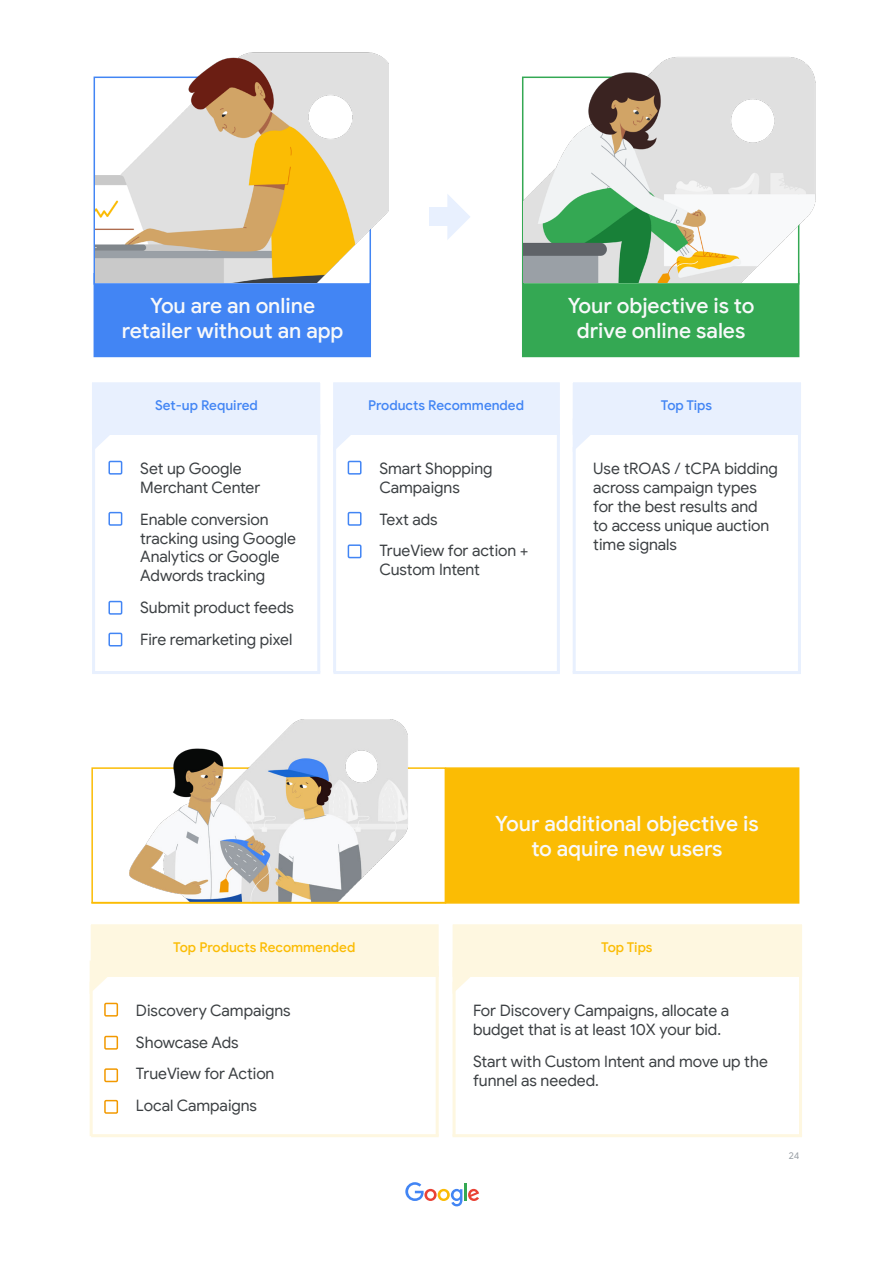
<style>
.page{position:relative;width:893px;height:1263px;background:#fff}
.page>*{position:absolute;margin:0;border:0;box-sizing:border-box;transform-origin:0 0}
.t1{font:500 21px/25.2px "Google Sans";color:#f8f9fa;text-align:center}
.t2{font:15.75px/18.9px "Google Sans";letter-spacing:-.005em;color:#3c4043}
.t3{font:500 13.5px "Google Sans";color:#4285f4}
.t4{font:500 13.5px "Google Sans";letter-spacing:-.005em;color:#fbbc04}
.t5{font:9.6px "Google Sans";color:#9aa0a6}
</style>
<div class="page">
<div style="left:522px;top:273px;width:277px;height:84px;background:#34a853"></div>
<div style="left:94px;top:273px;width:277px;height:84px;background:#4285f4"></div>
<div style="left:445px;top:767px;width:354px;height:137px;background:#fbbc04;border:2px solid #fbbc04"></div>
<svg style="left:405px;top:1182px;width:57px;height:24px"></svg>
<hr style="left:464px;top:1183px;width:3px;height:17px;background:#34a853">
<svg style="left:468px;top:1189px;width:11px;height:12px"></svg>
<img style="left:95px;top:52px;width:294px;height:231px">
<img style="left:523px;top:57px;width:293px;height:226px">
<svg style="left:447px;top:194px;width:23px;height:46px"></svg>
<div style="left:429px;top:208px;width:18px;height:18px;background:#e8f0fe"></div>
<div style="left:84px;top:375px;width:244px;height:67px;background:#e8f0fe;border:8px solid #fff"></div>
<div style="left:326px;top:375px;width:241px;height:67px;background:#e8f0fe;border:8px solid #fff"></div>
<div style="left:83px;top:917px;width:363px;height:67px;background:#fef7e0;border:8px solid #fff"></div>
<div style="left:565px;top:375px;width:243px;height:67px;background:#e8f0fe;border:8px solid #fff"></div>
<div style="left:445px;top:917px;width:364px;height:67px;background:#fef7e0;border:8px solid #fff"></div>
<div style="left:108px;top:461px;width:14px;height:14px;border:2px solid #4285f4"></div>
<div style="left:348px;top:461px;width:13px;height:14px;border:2px solid #4285f4"></div>
<div style="left:104px;top:1003px;width:14px;height:13px;border:2px solid #f29900"></div>
<div style="left:108px;top:512px;width:14px;height:14px;border:2px solid #4285f4"></div>
<div style="left:348px;top:512px;width:13px;height:14px;border:2px solid #4285f4"></div>
<div style="left:104px;top:1036px;width:14px;height:14px;border:2px solid #f29900"></div>
<div style="left:104px;top:1068px;width:14px;height:14px;border:2px solid #f29900"></div>
<div style="left:108px;top:601px;width:14px;height:14px;border:2px solid #4285f4"></div>
<div style="left:348px;top:544px;width:13px;height:14px;border:2px solid #4285f4"></div>
<div style="left:104px;top:1100px;width:14px;height:14px;border:2px solid #f29900"></div>
<div style="left:108px;top:633px;width:14px;height:13px;border:2px solid #4285f4"></div>
<svg style="left:92px;top:419px;width:35px;height:30px"></svg>
<svg style="left:333px;top:419px;width:35px;height:30px"></svg>
<svg style="left:90px;top:960px;width:35px;height:30px"></svg>
<svg style="left:573px;top:419px;width:35px;height:29px"></svg>
<svg style="left:453px;top:960px;width:35px;height:30px"></svg>
<hr style="left:333px;top:447px;width:3px;height:225px;background:#e8f0fe">
<hr style="left:90px;top:982px;width:3px;height:154px;background:#fef7e0">
<hr style="left:92px;top:447px;width:3px;height:225px;background:#e8f0fe">
<hr style="left:573px;top:447px;width:3px;height:225px;background:#e8f0fe">
<hr style="left:453px;top:982px;width:3px;height:154px;background:#fef7e0">
<hr style="left:798px;top:424px;width:3px;height:248px;background:#e8f0fe">
<hr style="left:799px;top:966px;width:3px;height:170px;background:#fef7e0">
<hr style="left:557px;top:424px;width:3px;height:248px;background:#e8f0fe">
<hr style="left:436px;top:966px;width:3px;height:170px;background:#fef7e0">
<hr style="left:317px;top:424px;width:3px;height:248px;background:#e8f0fe">
<hr style="left:92px;top:671px;width:228px;height:3px;background:#e8f0fe">
<hr style="left:334px;top:671px;width:226px;height:3px;background:#e8f0fe">
<hr style="left:91px;top:1134px;width:348px;height:3px;background:#fef7e0">
<hr style="left:573px;top:671px;width:228px;height:3px;background:#e8f0fe">
<hr style="left:453px;top:1134px;width:349px;height:3px;background:#fef7e0">
<img style="left:91px;top:719px;width:355px;height:183px">
<hr style="left:91px;top:902px;width:355px;height:1px;background:#fbbc04">
<p class="t1" style="left:122px;top:293px;width:223px">You are an online retailer without an app</p>
<p class="t3" style="left:155px;top:397px;width:104px">Set-up Required</p>
<p class="t3" style="left:368px;top:397px;width:157px">Products Recommended</p>
<p class="t2" style="left:140px;top:459px;width:122px">Set up Google<br>Merchant Center</p>
<p class="t2" style="left:140px;top:510px;width:157px">Enable conversion tracking using Google<br>Analytics or Google<br>Adwords tracking</p>
<p class="t2" style="left:140px;top:598px;width:155px">Submit product feeds</p>
<p class="t2" style="left:140px;top:630px;width:154px">Fire remarketing pixel</p>
<p class="t2" style="left:379px;top:459px;width:115px">Smart Shopping<br>Campaigns</p>
<p class="t2" style="left:379px;top:510px;width:60px">Text ads</p>
<p class="t2" style="left:379px;top:541px;width:151px">TrueView for action +<br>Custom Intent</p>
<p class="t1" style="left:568px;top:293px;width:188px">Your objective is to drive online sales</p>
<p class="t3" style="left:661px;top:397px;width:53px">Top Tips</p>
<p class="t2" style="left:593px;top:459px;width:186px">Use tROAS / tCPA bidding across campaign types for the best results and<br>to access unique auction time signals</p>
<p class="t4" style="left:173px;top:939px;width:184px">Top Products Recommended</p>
<p class="t2" style="left:136px;top:1001px;width:156px">Discovery Campaigns</p>
<p class="t2" style="left:136px;top:1033px;width:104px">Showcase Ads</p>
<p class="t2" style="left:136px;top:1064px;width:140px">TrueView for Action</p>
<p class="t2" style="left:136px;top:1096px;width:123px">Local Campaigns</p>
<p class="t1" style="left:495px;top:811px;width:265px">Your additional objective is to aquire new users</p>
<p class="t4" style="left:601px;top:939px;width:53px">Top Tips</p>
<p class="t2" style="left:473px;top:1001px;width:258px">For Discovery Campaigns, allocate a budget that is at least 10X your bid.</p>
<p class="t2" style="left:473px;top:1051px;width:296px">Start with Custom Intent and move up the funnel as needed.</p>
<p class="t5" style="left:789px;top:1149px;width:12px">24</p>
</div>
